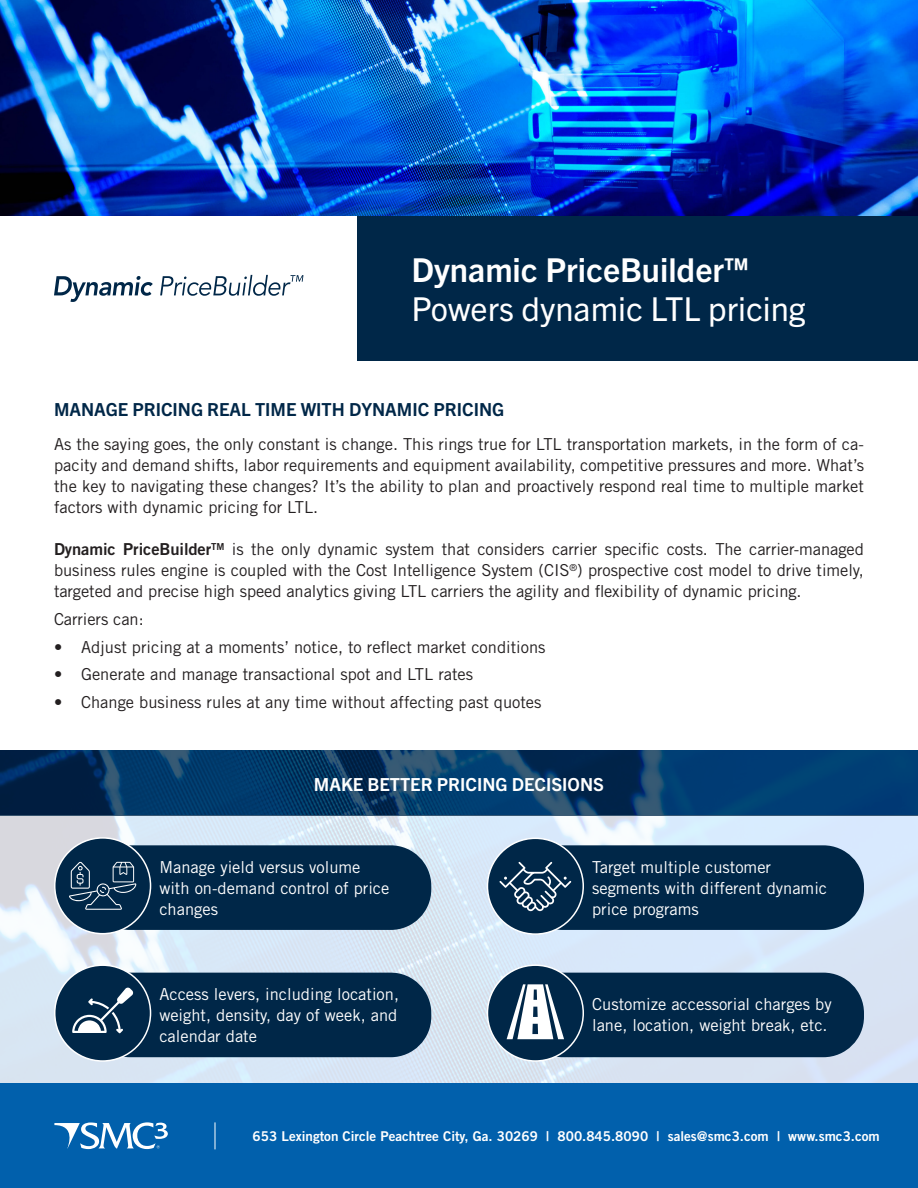
<style>
.page{position:relative;width:918px;height:1188px;background:#fff}
.page>*{position:absolute;margin:0;border:0;box-sizing:border-box;transform-origin:0 0}
.t1{font:33px "Trade Gothic Next LT Pro";color:#fff}
.t2{font:700 33px "Trade Gothic Next LT Pro";color:#fff}
.t3{font:700 18px "Trade Gothic Next LT Pro";color:#002748}
.t4{font:700 18px "Trade Gothic Next LT Pro";color:#fff}
.t5{font:16.5px/21px "Trade Gothic LT Std";color:#231f20;text-align:justify}
.t6{font:16.5px/21px "Trade Gothic LT Std";color:#fff}
.t7{font:13.5px "Trade Gothic LT Std Bd 2";color:#fff}
.s1{font-family:"Trade Gothic LT Std Bd 2"}
</style>
<div class="page">
<svg style="left:0;top:815px;width:918px;height:269px;background:#d6e4f3"></svg>
<svg style="left:54px;top:276px;width:99px;height:26px"></svg>
<svg style="left:160px;top:275px;width:143px;height:21px"></svg>
<div style="left:357px;top:216px;width:561px;height:145px;background:#002748"></div>
<img style="left:0;top:0;width:918px;height:216px">
<div style="left:0;top:1084px;width:918px;height:104px;background:#0160ac"></div>
<svg style="left:54px;top:1122px;width:114px;height:27px"></svg>
<svg style="left:215px;top:1122px;width:1px;height:27px"></svg>
<div style="left:89px;top:973px;width:342px;height:84px;background:#002748;border-radius:40px"></div>
<div style="left:55px;top:965px;width:96px;height:96px;background:#002748;border-radius:50%"></div>
<div style="left:54px;top:964px;width:97px;height:98px;border:2px solid #fff;border-radius:50%"></div>
<svg style="left:72px;top:988px;width:61px;height:45px"></svg>
<div style="left:522px;top:973px;width:342px;height:84px;background:#002748;border-radius:40px"></div>
<div style="left:487px;top:965px;width:96px;height:96px;background:#002748;border-radius:50%"></div>
<div style="left:487px;top:964px;width:97px;height:98px;border:2px solid #fff;border-radius:50%"></div>
<svg style="left:507px;top:984px;width:57px;height:55px"></svg>
<svg style="left:0;top:750px;width:918px;height:65px;background:#053966"></svg>
<div style="left:89px;top:845px;width:342px;height:85px;background:#002748;border-radius:40px"></div>
<div style="left:55px;top:838px;width:96px;height:96px;background:#002748;border-radius:50%"></div>
<div style="left:54px;top:837px;width:97px;height:97px;border:2px solid #fff;border-radius:50%"></div>
<svg style="left:69px;top:862px;width:67px;height:48px"></svg>
<div style="left:522px;top:845px;width:342px;height:85px;background:#002748;border-radius:40px"></div>
<div style="left:487px;top:838px;width:96px;height:96px;background:#002748;border-radius:50%"></div>
<div style="left:487px;top:838px;width:97px;height:97px;border:2px solid #fff;border-radius:50%"></div>
<svg style="left:499px;top:862px;width:72px;height:49px"></svg>
<p class="t2" style="left:411px;top:247px;width:339px">Dynamic PriceBuilder™</p>
<p class="t1" style="left:411px;top:286px;width:396px">Powers dynamic LTL pricing</p>
<p class="t3" style="left:54px;top:397px;width:452px">MANAGE PRICING REAL TIME WITH DYNAMIC PRICING</p>
<p class="t5" style="left:54px;top:434px;width:812px">As the saying goes, the only constant is change. This rings true for LTL transportation markets, in the form of ca&shy;pacity and demand shifts, labor requirements and equipment availability, competitive pressures and more. What’s the key to navigating these changes? It’s the ability to plan and proactively respond real time to multiple market factors with dynamic pricing for LTL.</p>
<p class="t5" style="left:54px;top:539px;width:811px"><span class="s1">Dynamic PriceBuilder</span><sup>TM</sup> is the only dynamic system that considers carrier specific costs. The carrier-managed business rules engine is coupled with the Cost Intelligence System (CIS<sup>®</sup>) prospective cost model to drive timely, targeted and precise high speed analytics giving LTL carriers the agility and flexibility of dynamic pricing.</p>
<p class="t5" style="left:54px;top:608px;width:91px">Carriers can:</p>
<p class="t5" style="left:54px;top:636px;width:493px">• Adjust pricing at a moments’ notice, to reflect market conditions</p>
<p class="t5" style="left:54px;top:664px;width:421px">• Generate and manage transactional spot and LTL rates</p>
<p class="t5" style="left:54px;top:692px;width:489px">• Change business rules at any time without affecting past quotes</p>
<p class="t4" style="left:314px;top:772px;width:292px">MAKE BETTER PRICING DECISIONS</p>
<p class="t6" style="left:159px;top:856px;width:232px">Manage yield versus volume with on-demand control of price changes</p>
<p class="t6" style="left:592px;top:856px;width:237px">Target multiple customer segments with different dynamic price programs</p>
<p class="t6" style="left:159px;top:983px;width:241px;text-align:justify">Access levers, including location, weight, density, day of week, and calendar date</p>
<p class="t6" style="left:592px;top:994px;width:241px">Customize accessorial charges by lane, location, weight break, etc.</p>
<p class="t7" style="left:253px;top:1127px;width:629px">653 Lexington Circle Peachtree City, Ga. 30269 | 800.845.8090 | sales@smc3.com | www.smc3.com</p>
</div>
